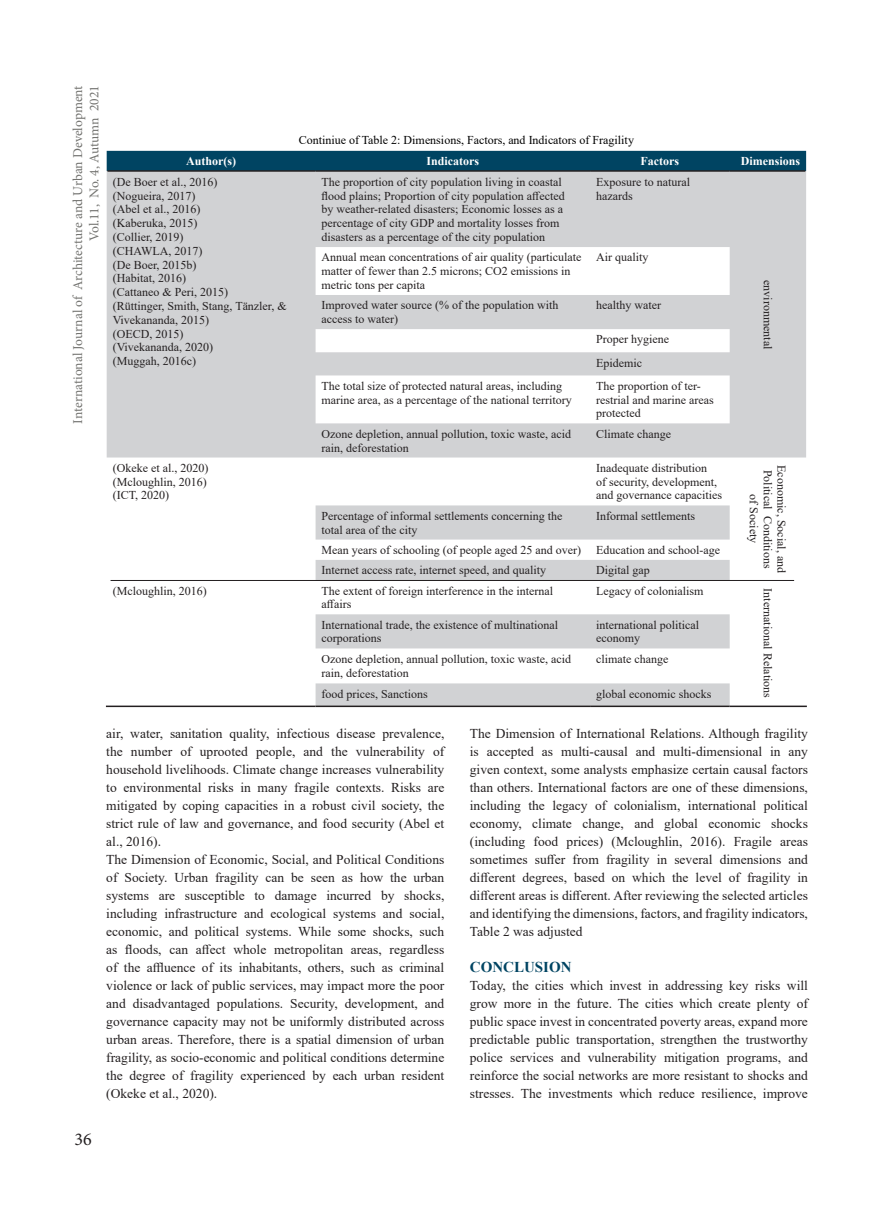
<style>
.page{position:relative;width:893px;height:1212px;background:#fff}
.page>*{position:absolute;margin:0;border:0;box-sizing:border-box;transform-origin:0 0}
.t1{font:18px "Minion Pro";color:#231f20}
.متن_لاتین_اصلی{font:700 15px "Times New Roman";color:#004462}
.متن_لاتین_اصلی-2{font:13.5px/18px "Times New Roman";color:#231f20;text-align:justify}
.t2{font:13.5px/16.2px "Minion Pro";letter-spacing:-.005em;color:#737370;text-align:right}
.t3{font:12px/13.8px "Times New Roman";color:#231f20}
.abstract{font:12px "Times New Roman";color:#000}
.t4{font:700 12px "Times New Roman";color:#fff}
</style>
<div class="page">
<div style="left:107px;top:151px;width:699px;height:20px;background:#004462"></div>
<svg style="left:107px;top:171px;width:699px;height:534px;fill:#d1d2d4"></svg>
<hr style="left:107px;top:170px;width:209px;height:2px;background:#231f20">
<hr style="left:316px;top:170px;width:274px;height:2px;background:#231f20">
<hr style="left:590px;top:170px;width:140px;height:2px;background:#231f20">
<hr style="left:730px;top:170px;width:75px;height:2px;background:#231f20">
<hr style="left:106px;top:705px;width:210px;height:2px;background:#231f20">
<hr style="left:316px;top:705px;width:274px;height:2px;background:#231f20">
<hr style="left:590px;top:705px;width:140px;height:2px;background:#231f20">
<hr style="left:730px;top:705px;width:77px;height:2px;background:#231f20">
<hr style="left:111px;top:580px;width:683px;height:1px;background:#231f20">
<p class="t2" style="left:70px;top:423px;width:339px;rotate:-90deg">International Journal of Architecture and Urban Development<br>Vol.11, No. 4, Autumn 2021</p>
<p class="abstract" style="left:299px;top:132px;width:337px">Continiue of Table 2: Dimensions, Factors, and Indicators of Fragility</p>
<p class="t4" style="left:186px;top:152px;width:51px">Author(s)</p>
<p class="t4" style="left:426px;top:152px;width:54px">Indicators</p>
<p class="t4" style="left:641px;top:152px;width:40px">Factors</p>
<p class="t4" style="left:741px;top:152px;width:61px">Dimensions</p>
<p class="t3" style="left:113px;top:175px;width:106px">(De Boer et al., 2016)</p>
<p class="t3" style="left:113px;top:188px;width:84px">(Nogueira, 2017)</p>
<p class="t3" style="left:113px;top:202px;width:89px">(Abel et al., 2016)</p>
<p class="t3" style="left:113px;top:216px;width:86px">(Kaberuka, 2015)</p>
<p class="t3" style="left:113px;top:230px;width:72px">(Collier, 2019)</p>
<p class="t3" style="left:113px;top:244px;width:91px">(CHAWLA, 2017)</p>
<p class="t3" style="left:113px;top:257px;width:85px">(De Boer, 2015b)</p>
<p class="t3" style="left:113px;top:271px;width:75px">(Habitat, 2016)</p>
<p class="t3" style="left:113px;top:285px;width:117px">(Cattaneo &amp; Peri, 2015)</p>
<p class="t3" style="left:113px;top:299px;width:176px">(Rüttinger, Smith, Stang, Tänzler, &amp;<br>Vivekananda, 2015)</p>
<p class="t3" style="left:113px;top:326px;width:72px">(OECD, 2015)</p>
<p class="t3" style="left:113px;top:340px;width:102px">(Vivekananda, 2020)</p>
<p class="t3" style="left:113px;top:354px;width:85px">(Muggah, 2016c)</p>
<p class="t3" style="left:322px;top:175px;width:245px">The proportion of city population living in coastal flood plains; Proportion of city population affected by weather-related disasters; Economic losses as a percentage of city GDP and mortality losses from disasters as a percentage of the city population</p>
<p class="t3" style="left:596px;top:175px;width:95px">Exposure to natural hazards</p>
<p class="t3" style="left:322px;top:250px;width:261px">Annual mean concentrations of air quality (particulate matter of fewer than 2.5 microns; CO2 emissions in metric tons per capita</p>
<p class="t3" style="left:596px;top:250px;width:54px">Air quality</p>
<p class="t3" style="left:322px;top:298px;width:238px">Improved water source (% of the population with access to water)</p>
<p class="t3" style="left:596px;top:298px;width:66px">healthy water</p>
<p class="t3" style="left:596px;top:332px;width:74px">Proper hygiene</p>
<p class="t3" style="left:596px;top:355px;width:47px">Epidemic</p>
<p class="t3" style="left:322px;top:378px;width:252px">The total size of protected natural areas, including marine area, as a percentage of the national territory</p>
<p class="t3" style="left:596px;top:378px;width:119px">The proportion of ter&shy;restrial and marine areas protected</p>
<p class="t3" style="left:322px;top:426px;width:251px">Ozone depletion, annual pollution, toxic waste, acid rain, deforestation</p>
<p class="t3" style="left:596px;top:426px;width:76px">Climate change</p>
<p class="t3" style="left:775px;top:280px;width:71px;rotate:90deg">environmental</p>
<p class="t3" style="left:113px;top:460px;width:97px">(Okeke et al., 2020)</p>
<p class="t3" style="left:113px;top:474px;width:95px">(Mcloughlin, 2016)</p>
<p class="t3" style="left:113px;top:488px;width:58px">(ICT, 2020)</p>
<p class="t3" style="left:596px;top:460px;width:127px">Inadequate distribution<br>of security, development, and governance capacities</p>
<p class="t3" style="left:789px;top:465px;width:110px;text-align:center;rotate:90deg">Economic, Social, and<br>Political Conditions of Society</p>
<p class="t3" style="left:322px;top:508px;width:242px">Percentage of informal settlements concerning the total area of the city</p>
<p class="t3" style="left:596px;top:508px;width:100px">Informal settlements</p>
<p class="t3" style="left:322px;top:543px;width:261px">Mean years of schooling (of people aged 25 and over)</p>
<p class="t3" style="left:596px;top:543px;width:125px">Education and school-age</p>
<p class="t3" style="left:322px;top:563px;width:226px">Internet access rate, internet speed, and quality</p>
<p class="t3" style="left:596px;top:563px;width:55px">Digital gap</p>
<h1 class="t1" style="left:74px;top:1127px;width:19px">36</h1>
<p class="t3" style="left:113px;top:583px;width:95px">(Mcloughlin, 2016)</p>
<p class="t3" style="left:322px;top:583px;width:233px">The extent of foreign interference in the internal affairs</p>
<p class="t3" style="left:596px;top:583px;width:109px">Legacy of colonialism</p>
<p class="t3" style="left:775px;top:588px;width:111px;rotate:90deg">International Relations</p>
<p class="t3" style="left:322px;top:617px;width:238px">International trade, the existence of multinational corporations</p>
<p class="t3" style="left:596px;top:617px;width:104px">international political economy</p>
<p class="t3" style="left:322px;top:651px;width:251px">Ozone depletion, annual pollution, toxic waste, acid rain, deforestation</p>
<p class="t3" style="left:596px;top:651px;width:74px">climate change</p>
<p class="t3" style="left:322px;top:686px;width:108px">food prices, Sanctions</p>
<p class="t3" style="left:596px;top:686px;width:117px">global economic shocks</p>
<p class="متن_لاتین_اصلی-2" style="left:106px;top:724px;width:340px">air, water, sanitation quality, infectious disease prevalence, the number of uprooted people, and the vulnerability of household livelihoods. Climate change increases vulnerability to environmental risks in many fragile contexts. Risks are mitigated by coping capacities in a robust civil society, the strict rule of law and governance, and food security (Abel et al., 2016).</p>
<p class="متن_لاتین_اصلی-2" style="left:106px;top:850px;width:340px">The Dimension of Economic, Social, and Political Conditions of Society. Urban fragility can be seen as how the urban systems are susceptible to damage incurred by shocks, including infrastructure and ecological systems and social, economic, and political systems. While some shocks, such as floods, can affect whole metropolitan areas, regardless of the affluence of its inhabitants, others, such as criminal violence or lack of public services, may impact more the poor and disadvantaged populations. Security, development, and governance capacity may not be uniformly distributed across urban areas. Therefore, there is a spatial dimension of urban fragility, as socio-economic and political conditions determine the degree of fragility experienced by each urban resident (Okeke et al., 2020).</p>
<p class="متن_لاتین_اصلی-2" style="left:470px;top:724px;width:340px">The Dimension of International Relations. Although fragility is accepted as multi-causal and multi-dimensional in any given context, some analysts emphasize certain causal factors than others. International factors are one of these dimensions, including the legacy of colonialism, international political economy, climate change, and global economic shocks (including food prices) (Mcloughlin, 2016). Fragile areas sometimes suffer from fragility in several dimensions and different degrees, based on which the level of fragility in different areas is different. After reviewing the selected articles and identifying the dimensions, factors, and fragility indicators, Table 2 was adjusted</p>
<p class="متن_لاتین_اصلی" style="left:470px;top:956px;width:103px">CONCLUSION</p>
<p class="متن_لاتین_اصلی-2" style="left:470px;top:976px;width:340px">Today, the cities which invest in addressing key risks will grow more in the future. The cities which create plenty of public space invest in concentrated poverty areas, expand more predictable public transportation, strengthen the trustworthy police services and vulnerability mitigation programs, and reinforce the social networks are more resistant to shocks and stresses. The investments which reduce resilience, improve</p>
</div>
